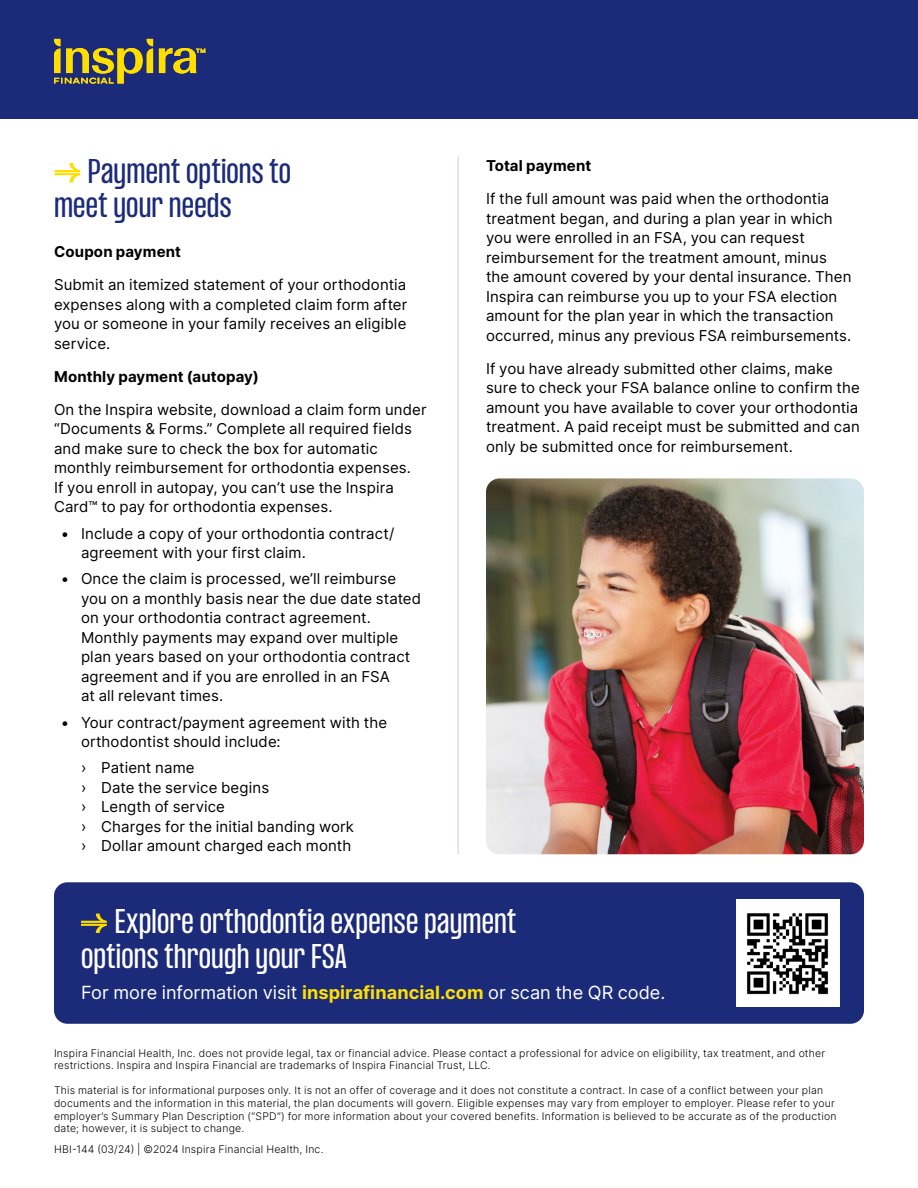
<style>
.page{position:relative;width:918px;height:1188px;background:#fff}
.page>*{position:absolute;margin:0;border:0;box-sizing:border-box;transform-origin:0 0}
.t1{font:condensed 30px/34.5px "PP Formula";letter-spacing:.01em;color:#fff}
.t2{font:condensed 30px/34.5px "PP Formula";letter-spacing:.01em;color:#1b2b79}
.t3{font:18.15px "Inter";color:#fff}
.t4{font:15px/19.5px "Inter";letter-spacing:.01em;color:#000}
.t5{font:700 15px "Inter";letter-spacing:.01em;color:#000}
.t6{font:300 10.5px/12.6px "Inter";letter-spacing:.025em;color:#000}
.s1{font-weight:700;color:#ffde00}
</style>
<div class="page">
<div style="left:0;top:0;width:918px;height:119px;background:#1b2b79"></div>
<hr style="left:458px;top:156px;width:1px;height:698px;background:#e2ddd9">
<svg style="left:54px;top:39px;width:151px;height:45px"></svg>
<svg style="left:54px;top:163px;width:26px;height:19px"></svg>
<img style="left:486px;top:478px;width:378px;height:376px">
<div style="left:54px;top:882px;width:810px;height:142px;background:#1b2b79;border-radius:14px"></div>
<svg style="left:81px;top:914px;width:26px;height:19px"></svg>
<div style="left:736px;top:899px;width:104px;height:108px;background:#fff"></div>
<img style="left:747px;top:913px;width:82px;height:82px">
<h2 class="t2" style="left:54px;top:154px;width:239px;text-indent:34px">Payment options to meet your needs</h2>
<h3 class="t5" style="left:54px;top:241px;width:129px">Coupon payment</h3>
<p class="t4" style="left:54px;top:275px;width:355px;text-align:justify">Submit an itemized statement of your orthodontia expenses along with a completed claim form after you or someone in your family receives an eligible service.</p>
<h3 class="t5" style="left:54px;top:365px;width:206px">Monthly payment (autopay)</h3>
<p class="t4" style="left:54px;top:399px;width:374px">On the Inspira website, download a claim form under “Documents &amp; Forms.” Complete all required fields and make sure to check the box for automatic monthly reimbursement for orthodontia expenses.<br>If you enroll in autopay, you can’t use the Inspira Card™ to pay for orthodontia expenses.</p>
<p class="t4" style="left:81px;top:523px;width:315px;text-indent:-20px">• Include a copy of your orthodontia contract/ agreement with your first claim.</p>
<p class="t4" style="left:81px;top:569px;width:342px;text-indent:-20px">• Once the claim is processed, we’ll reimburse you on a monthly basis near the due date stated on your orthodontia contract agreement.<br>Monthly payments may expand over multiple plan years based on your orthodontia contract agreement and if you are enrolled in an FSA<br>at all relevant times.</p>
<p class="t4" style="left:81px;top:712px;width:308px;text-indent:-20px">• Your contract/payment agreement with the orthodontist should include:</p>
<p class="t4" style="left:81px;top:758px;width:115px">› Patient name</p>
<p class="t4" style="left:81px;top:777px;width:190px">› Date the service begins</p>
<p class="t4" style="left:81px;top:797px;width:145px">› Length of service</p>
<p class="t4" style="left:81px;top:816px;width:275px">› Charges for the initial banding work</p>
<p class="t4" style="left:81px;top:836px;width:272px">› Dollar amount charged each month</p>
<h3 class="t5" style="left:486px;top:154px;width:107px">Total payment</h3>
<p class="t4" style="left:486px;top:188px;width:367px">If the full amount was paid when the orthodontia treatment began, and during a plan year in which you were enrolled in an FSA, you can request reimbursement for the treatment amount, minus the amount covered by your dental insurance. Then Inspira can reimburse you up to your FSA election amount for the plan year in which the transaction occurred, minus any previous FSA reimbursements.</p>
<p class="t4" style="left:486px;top:358px;width:375px">If you have already submitted other claims, make sure to check your FSA balance online to confirm the amount you have available to cover your orthodontia treatment. A paid receipt must be submitted and can only be submitted once for reimbursement.</p>
<h2 class="t1" style="left:81px;top:904px;width:437px;text-indent:34px">Explore orthodontia expense payment options through your FSA</h2>
<p class="t3" style="left:81px;top:980px;width:586px">For more information visit <span class="s1">inspirafinancial.com</span> or scan the QR code.</p>
<p class="t6" style="left:54px;top:1046px;width:773px">Inspira Financial Health, Inc. does not provide legal, tax or financial advice. Please contact a professional for advice on eligibility, tax treatment, and other restrictions. Inspira and Inspira Financial are trademarks of Inspira Financial Trust, LLC.</p>
<p class="t6" style="left:54px;top:1084px;width:784px">This material is for informational purposes only. It is not an offer of coverage and it does not constitute a contract. In case of a conflict between your plan documents and the information in this material, the plan documents will govern. Eligible expenses may vary from employer to employer. Please refer to your employer’s Summary Plan Description (“SPD”) for more information about your covered benefits. Information is believed to be accurate as of the production date; however, it is subject to change.</p>
<p class="t6" style="left:54px;top:1143px;width:271px">HBI-144 (03/24) | ©2024 Inspira Financial Health, Inc.</p>
</div>
